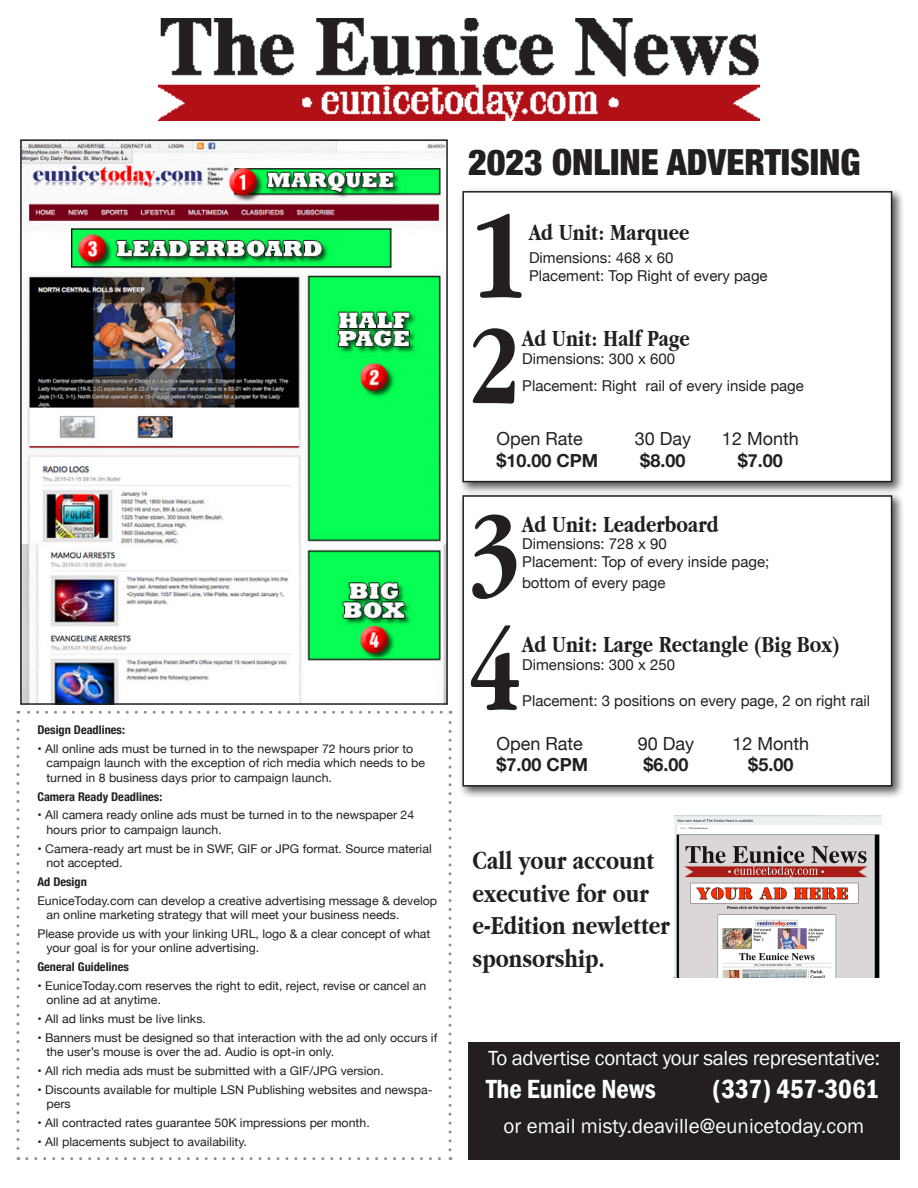
<style>
.page{position:relative;width:918px;height:1188px;background:#fff}
.page>*{position:absolute;margin:0;border:0;box-sizing:border-box;transform-origin:0 0}
.Paragraph_Style_1{font:700 condensed 129.9px "Garamond";color:#231f20}
.Paragraph_Style_1-2{font:700 condensed 115.5px "Garamond";color:#231f20}
.Paragraph_Style_1-3{font:900 condensed 36px "Helvetica Neue";color:#231f20}
.t1{font:700 condensed 27px/32.4px "Garamond";color:#231f20}
.Paragraph_Style_2{font:600 condensed 27px "Franklin Gothic";color:#fff}
.Paragraph_Style_1-4{font:700 condensed 24px "Garamond";color:#231f20}
.Paragraph_Style_2-2{font:21px "Franklin Gothic";letter-spacing:-.02em;color:#fff}
.Paragraph_Style_2-3{font:21px "Franklin Gothic";color:#fff}
.Paragraph_Style_2-4{font:18px "Helvetica Neue";color:#231f20}
.Paragraph_Style_2-5{font:700 18px "Helvetica Neue";color:#231f20}
.Paragraph_Style_1-5{font:15px/18px "Helvetica Neue";color:#231f20}
.Paragraph_Style_2-6{font:15px/18px "Helvetica Neue";color:#231f20}
.Paragraph_Style_1-6{font:12px/14.4px "Helvetica Neue";color:#231f20}
.Paragraph_Style_1-7{font:700 condensed 12px "Helvetica Neue";color:#231f20}
</style>
<div class="page">
<img style="left:159px;top:18px;width:600px;height:103px">
<img style="left:23px;top:142px;width:422px;height:560px">
<div style="left:20px;top:139px;width:428px;height:566px;border:2px solid #231f20"></div>
<svg style="left:17px;top:721px;width:2px;height:439px"></svg>
<svg style="left:27px;top:1157px;width:424px;height:3px"></svg>
<svg style="left:449px;top:711px;width:2px;height:439px"></svg>
<svg style="left:18px;top:711px;width:423px;height:3px"></svg>
<div style="left:468px;top:1042px;width:432px;height:118px;background:#231f20"></div>
<div style="left:458px;top:187px;width:447px;height:308px;background:#231f20;opacity:.75"></div>
<div style="left:463px;top:192px;width:429px;height:290px;background:#fff"></div>
<div style="left:462px;top:191px;width:430px;height:291px;border:2px solid #231f20"></div>
<div style="left:458px;top:491px;width:447px;height:308px;background:#231f20;opacity:.75"></div>
<div style="left:463px;top:496px;width:429px;height:290px;background:#fff"></div>
<div style="left:462px;top:495px;width:430px;height:292px;border:2px solid #231f20"></div>
<img style="left:674px;top:815px;width:207px;height:163px">
<p class="Paragraph_Style_1-7" style="left:37px;top:720px;width:89px">Design Deadlines:</p>
<p class="Paragraph_Style_1-6" style="left:46px;top:742px;width:380px;text-indent:-9px">• All online ads must be turned in to the newspaper 72 hours prior to campaign launch with the exception of rich media which needs to be turned in 8 business days prior to campaign launch.</p>
<p class="Paragraph_Style_1-7" style="left:37px;top:786px;width:126px">Camera Ready Deadlines:</p>
<p class="Paragraph_Style_1-6" style="left:46px;top:809px;width:369px;text-indent:-9px">• All camera ready online ads must be turned in to the newspaper 24 hours prior to campaign launch.</p>
<p class="Paragraph_Style_1-6" style="left:46px;top:842px;width:387px;text-indent:-9px">• Camera-ready art must be in SWF, GIF or JPG format. Source material not accepted.</p>
<p class="Paragraph_Style_1-7" style="left:37px;top:872px;width:51px">Ad Design</p>
<p class="Paragraph_Style_1-6" style="left:46px;top:894px;width:392px;text-indent:-9px">EuniceToday.com can develop a creative advertising message &amp; develop an online marketing strategy that will meet your business needs.</p>
<p class="Paragraph_Style_1-6" style="left:46px;top:927px;width:386px;text-indent:-9px">Please provide us with your linking URL, logo &amp; a clear concept of what your goal is for your online advertising.</p>
<p class="Paragraph_Style_1-7" style="left:37px;top:957px;width:93px">General Guidelines</p>
<p class="Paragraph_Style_1-6" style="left:46px;top:979px;width:381px;text-indent:-9px">• EuniceToday.com reserves the right to edit, reject, revise or cancel an online ad at anytime.</p>
<p class="Paragraph_Style_1-6" style="left:37px;top:1012px;width:170px">• All ad links must be live links.</p>
<p class="Paragraph_Style_1-6" style="left:46px;top:1031px;width:392px;text-indent:-9px">• Banners must be designed so that interaction with the ad only occurs if the user’s mouse is over the ad. Audio is opt-in only.</p>
<p class="Paragraph_Style_1-6" style="left:37px;top:1064px;width:348px">• All rich media ads must be submitted with a GIF/JPG version.</p>
<p class="Paragraph_Style_1-6" style="left:46px;top:1083px;width:388px;text-indent:-9px">• Discounts available for multiple LSN Publishing websites and newspa&shy;pers</p>
<p class="Paragraph_Style_1-6" style="left:37px;top:1116px;width:334px">• All contracted rates guarantee 50K impressions per month.</p>
<p class="Paragraph_Style_1-6" style="left:37px;top:1135px;width:211px">• All placements subject to availability.</p>
<p class="Paragraph_Style_1-3" style="left:468px;top:133px;width:394px">2023 ONLINE ADVERTISING</p>
<p class="Paragraph_Style_1" style="left:468px;top:184px;width:63px">1</p>
<p class="Paragraph_Style_1-4" style="left:529px;top:219px;width:162px">Ad Unit: Marquee</p>
<p class="Paragraph_Style_2-6" style="left:529px;top:249px;width:240px">Dimensions: 468 x 60<br>Placement: Top Right of every page</p>
<p class="Paragraph_Style_1-2" style="left:468px;top:302px;width:56px">2</p>
<p class="Paragraph_Style_1-4" style="left:522px;top:324px;width:169px">Ad Unit: Half Page</p>
<p class="Paragraph_Style_2-6" style="left:522px;top:346px;width:283px;line-height:27px">Dimensions: 300 x 600<br>Placement: Right rail of every inside page</p>
<p class="Paragraph_Style_2-4" style="left:496px;top:426px;width:88px">Open Rate</p>
<p class="Paragraph_Style_2-4" style="left:635px;top:426px;width:58px">30 Day</p>
<p class="Paragraph_Style_2-4" style="left:722px;top:426px;width:78px">12 Month</p>
<p class="Paragraph_Style_2-5" style="left:496px;top:447px;width:103px">$10.00 CPM</p>
<p class="Paragraph_Style_2-5" style="left:640px;top:447px;width:47px">$8.00</p>
<p class="Paragraph_Style_2-5" style="left:738px;top:447px;width:47px">$7.00</p>
<p class="Paragraph_Style_1-2" style="left:468px;top:488px;width:56px">3</p>
<p class="Paragraph_Style_1-4" style="left:522px;top:511px;width:198px">Ad Unit: Leaderboard</p>
<p class="Paragraph_Style_1-5" style="left:522px;top:535px;width:248px">Dimensions: 728 x 90<br>Placement: Top of every inside page;</p>
<p class="Paragraph_Style_1-5" style="left:522px;top:574px;width:145px">bottom of every page</p>
<p class="Paragraph_Style_1-2" style="left:468px;top:608px;width:56px">4</p>
<p class="Paragraph_Style_1-4" style="left:522px;top:631px;width:319px">Ad Unit: Large Rectangle (Big Box)</p>
<p class="Paragraph_Style_1-5" style="left:522px;top:657px;width:154px">Dimensions: 300 x 250</p>
<p class="Paragraph_Style_1-5" style="left:522px;top:693px;width:349px">Placement: 3 positions on every page, 2 on right rail</p>
<p class="Paragraph_Style_2-4" style="left:496px;top:730px;width:88px">Open Rate</p>
<p class="Paragraph_Style_2-4" style="left:638px;top:730px;width:58px">90 Day</p>
<p class="Paragraph_Style_2-4" style="left:732px;top:730px;width:78px">12 Month</p>
<p class="Paragraph_Style_2-5" style="left:496px;top:751px;width:93px">$7.00 CPM</p>
<p class="Paragraph_Style_2-5" style="left:643px;top:751px;width:47px">$6.00</p>
<p class="Paragraph_Style_2-5" style="left:748px;top:751px;width:47px">$5.00</p>
<p class="t1" style="left:473px;top:844px;width:199px">Call your account executive for our e-Edition newletter sponsorship.</p>
<p class="Paragraph_Style_2-2" style="left:488px;top:1045px;width:393px">To advertise contact your sales representative:</p>
<p class="Paragraph_Style_2" style="left:486px;top:1071px;width:171px">The Eunice News</p>
<p class="Paragraph_Style_2" style="left:712px;top:1071px;width:168px">(337) 457-3061</p>
<p class="Paragraph_Style_2-3" style="left:504px;top:1113px;width:362px">or email misty.deaville@eunicetoday.com</p>
</div>
